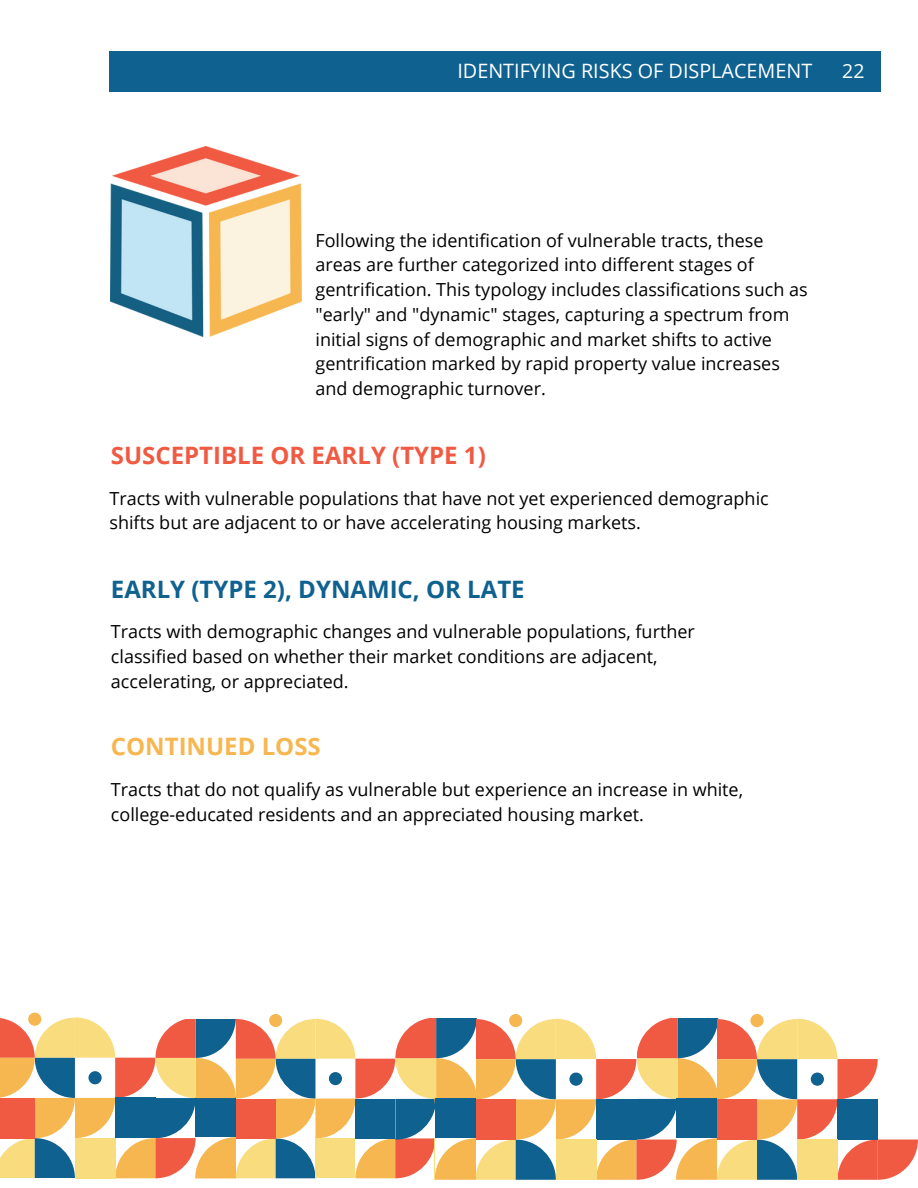
<style>
.page{position:relative;width:918px;height:1188px;background:#fff}
.page>*{position:absolute;margin:0;border:0;box-sizing:border-box;transform-origin:0 0}
.t1{font:700 24px "Open Sans";color:#0f6190}
.t2{font:700 24px "Open Sans";color:#f15a42}
.t3{font:700 24px "Open Sans";color:#f7b750}
.t4{font:19.8px "Open Sans";color:#fff}
.t5{font:19.5px "Open Sans";color:#fff}
.t6{font:18px/24.8px "Open Sans";color:#000}
</style>
<div class="page">
<div style="left:28px;top:1013px;width:13px;height:13px;background:#f7b750;border-radius:50%"></div>
<svg style="left:269px;top:1014px;width:13px;height:13px"></svg>
<svg style="left:509px;top:1014px;width:13px;height:13px"></svg>
<svg style="left:750px;top:1014px;width:14px;height:13px"></svg>
<svg style="left:0;top:1017px;width:918px;height:163px"></svg>
<div style="left:837px;top:1099px;width:41px;height:41px;background:#0f6190"></div>
<div style="left:798px;top:1140px;width:39px;height:40px;background:#f8dc7e"></div>
<div style="left:811px;top:1073px;width:13px;height:13px;background:#0f6190;border-radius:50%"></div>
<div style="left:826px;top:51px;width:55px;height:40px;background:#0f6190"></div>
<img style="left:111px;top:146px;width:190px;height:191px">
<div style="left:109px;top:51px;width:717px;height:40px;background:#0f6190"></div>
<p class="t4" style="left:457px;top:57px;width:356px">IDENTIFYING RISKS OF DISPLACEMENT</p>
<h2 class="t5" style="left:842px;top:57px;width:24px">22</h2>
<p class="t6" style="left:316px;top:227px;width:494px">Following the identification of vulnerable tracts, these areas are further categorized into different stages of gentrification. This typology includes classifications such as "early" and "dynamic" stages, capturing a spectrum from initial signs of demographic and market shifts to active gentrification marked by rapid property value increases and demographic turnover.</p>
<p class="t2" style="left:111px;top:438px;width:376px">SUSCEPTIBLE OR EARLY (TYPE 1)</p>
<h1 class="t6" style="left:109px;top:485px;width:661px">Tracts with vulnerable populations that have not yet experienced demographic shifts but are adjacent to or have accelerating housing markets.</h1>
<p class="t1" style="left:111px;top:572px;width:415px">EARLY (TYPE 2), DYNAMIC, OR LATE</p>
<h1 class="t6" style="left:111px;top:619px;width:585px">Tracts with demographic changes and vulnerable populations, further classified based on whether their market conditions are adjacent, accelerating, or appreciated.</h1>
<p class="t3" style="left:111px;top:730px;width:211px">CONTINUED LOSS</p>
<h1 class="t6" style="left:111px;top:777px;width:634px">Tracts that do not qualify as vulnerable but experience an increase in white, college-educated residents and an appreciated housing market.</h1>
</div>
